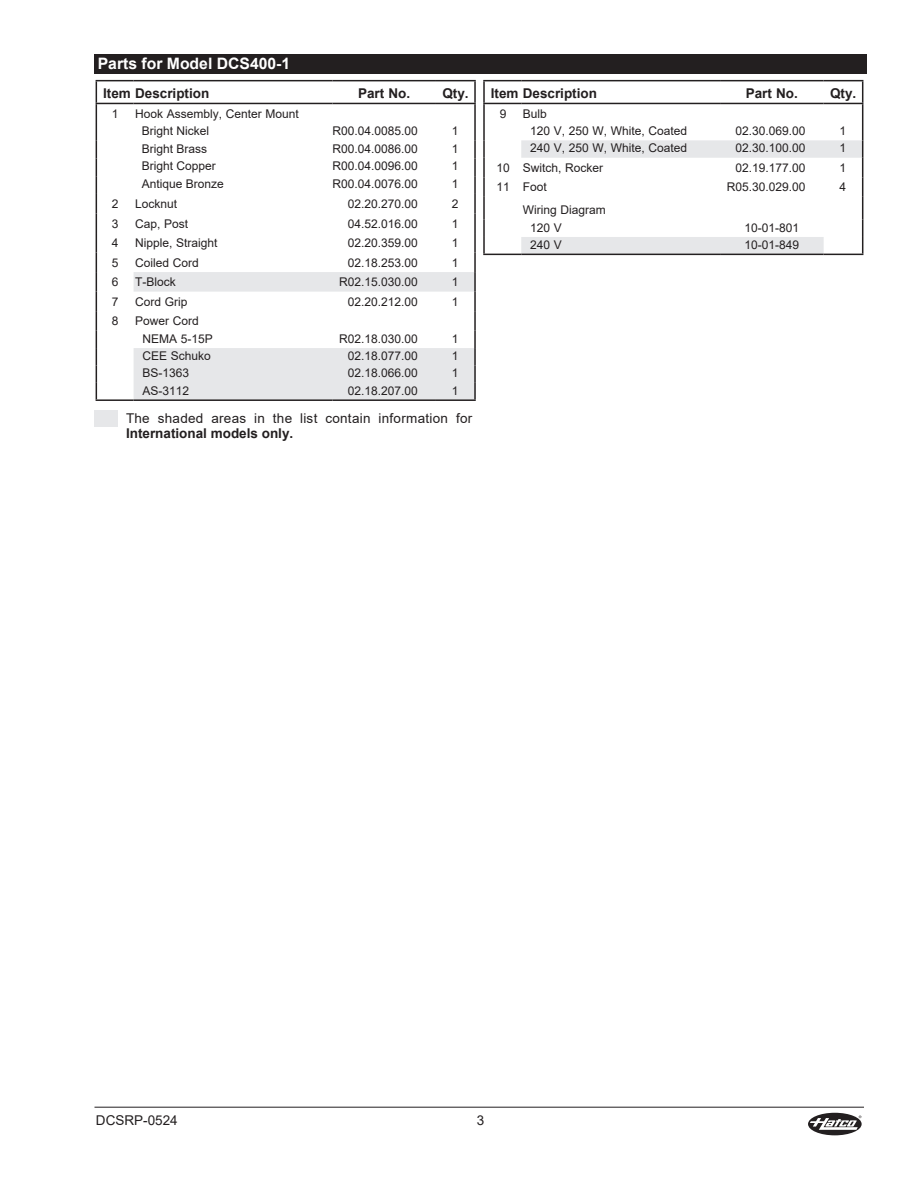
<style>
.page{position:relative;width:918px;height:1188px;background:#fff}
.page>*{position:absolute;margin:0;border:0;box-sizing:border-box;transform-origin:0 0}
.Heading2_Parts{font:700 15.75px "Arial";color:#fff}
.Body{font:13.5px/15px "Arial";letter-spacing:.02em;color:#231f20}
.t1{font:700 13.5px "Arial";color:#231f20}
.Body-2{font:13.5px "Arial";color:#231f20}
.Parts_List_Body{font:12px "Arial";color:#231f20}
.s1{font-weight:700}
</style>
<div class="page">
<hr style="left:94px;top:1107px;width:770px;height:1px;background:#231f20">
<svg style="left:808px;top:1113px;width:54px;height:22px"></svg>
<svg style="left:134px;top:272px;width:340px;height:127px;fill:#e6e7e9"></svg>
<hr style="left:96px;top:103px;width:38px;height:1px;background:#231f20">
<hr style="left:134px;top:103px;width:198px;height:1px;background:#231f20">
<hr style="left:332px;top:103px;width:104px;height:1px;background:#231f20">
<hr style="left:436px;top:103px;width:40px;height:1px;background:#231f20">
<hr style="left:96px;top:80px;width:38px;height:1px;background:#231f20">
<hr style="left:134px;top:80px;width:198px;height:1px;background:#231f20">
<hr style="left:332px;top:80px;width:104px;height:1px;background:#231f20">
<hr style="left:436px;top:80px;width:40px;height:1px;background:#231f20">
<hr style="left:474px;top:81px;width:2px;height:22px;background:#231f20">
<svg style="left:474px;top:104px;width:2px;height:109px"></svg>
<hr style="left:474px;top:213px;width:2px;height:20px;background:#231f20">
<hr style="left:474px;top:233px;width:2px;height:20px;background:#231f20">
<svg style="left:474px;top:253px;width:2px;height:19px"></svg>
<hr style="left:474px;top:272px;width:2px;height:20px;background:#231f20">
<svg style="left:474px;top:292px;width:2px;height:19px"></svg>
<hr style="left:474px;top:311px;width:2px;height:20px;background:#231f20">
<svg style="left:96px;top:81px;width:1px;height:318px"></svg>
<svg style="left:474px;top:331px;width:2px;height:68px"></svg>
<hr style="left:96px;top:399px;width:38px;height:2px;background:#231f20">
<hr style="left:134px;top:399px;width:198px;height:2px;background:#231f20">
<hr style="left:332px;top:399px;width:104px;height:2px;background:#231f20">
<hr style="left:436px;top:399px;width:40px;height:2px;background:#231f20">
<hr style="left:483px;top:103px;width:38px;height:1px;background:#231f20">
<hr style="left:483px;top:80px;width:38px;height:1px;background:#231f20">
<hr style="left:483px;top:81px;width:2px;height:22px;background:#231f20">
<hr style="left:521px;top:80px;width:199px;height:1px;background:#231f20">
<hr style="left:720px;top:80px;width:104px;height:1px;background:#231f20">
<hr style="left:824px;top:80px;width:39px;height:1px;background:#231f20">
<svg style="left:483px;top:104px;width:2px;height:73px"></svg>
<hr style="left:483px;top:177px;width:2px;height:20px;background:#231f20">
<hr style="left:483px;top:197px;width:2px;height:23px;background:#231f20">
<svg style="left:483px;top:220px;width:2px;height:34px"></svg>
<svg style="left:521px;top:81px;width:342px;height:173px"></svg>
<hr style="left:483px;top:254px;width:38px;height:1px;background:#231f20">
<hr style="left:521px;top:254px;width:199px;height:1px;background:#231f20">
<hr style="left:720px;top:254px;width:104px;height:1px;background:#231f20">
<hr style="left:824px;top:254px;width:39px;height:1px;background:#231f20">
<div style="left:94px;top:54px;width:773px;height:20px;background:#231f20"></div>
<div style="left:94px;top:411px;width:24px;height:16px;background:#e6e7e9"></div>
<p class="Heading2_Parts" style="left:98px;top:52px;width:194px">Parts for Model DCS400-1</p>
<p class="t1" style="left:103px;top:84px;width:108px">Item Description</p>
<p class="t1" style="left:358px;top:84px;width:54px">Part No.</p>
<p class="t1" style="left:442px;top:84px;width:28px">Qty.</p>
<p class="Parts_List_Body" style="left:112px;top:105px;width:8px">1</p>
<p class="Parts_List_Body" style="left:135px;top:105px;width:165px">Hook Assembly, Center Mount</p>
<p class="Parts_List_Body" style="left:142px;top:122px;width:69px">Bright Nickel</p>
<p class="Parts_List_Body" style="left:333px;top:122px;width:87px">R00.04.0085.00</p>
<p class="Parts_List_Body" style="left:452px;top:122px;width:8px">1</p>
<p class="Parts_List_Body" style="left:142px;top:140px;width:67px">Bright Brass</p>
<p class="Parts_List_Body" style="left:333px;top:140px;width:87px">R00.04.0086.00</p>
<p class="Parts_List_Body" style="left:452px;top:140px;width:8px">1</p>
<p class="Parts_List_Body" style="left:142px;top:158px;width:76px">Bright Copper</p>
<p class="Parts_List_Body" style="left:333px;top:158px;width:87px">R00.04.0096.00</p>
<p class="Parts_List_Body" style="left:452px;top:158px;width:8px">1</p>
<p class="Parts_List_Body" style="left:142px;top:176px;width:84px">Antique Bronze</p>
<p class="Parts_List_Body" style="left:333px;top:176px;width:87px">R00.04.0076.00</p>
<p class="Parts_List_Body" style="left:452px;top:176px;width:8px">1</p>
<p class="Parts_List_Body" style="left:112px;top:196px;width:8px">2</p>
<p class="Parts_List_Body" style="left:135px;top:196px;width:44px">Locknut</p>
<p class="Parts_List_Body" style="left:348px;top:196px;width:72px">02.20.270.00</p>
<p class="Parts_List_Body" style="left:452px;top:196px;width:8px">2</p>
<p class="Parts_List_Body" style="left:112px;top:215px;width:8px">3</p>
<p class="Parts_List_Body" style="left:135px;top:215px;width:55px">Cap, Post</p>
<p class="Parts_List_Body" style="left:348px;top:215px;width:72px">04.52.016.00</p>
<p class="Parts_List_Body" style="left:452px;top:215px;width:8px">1</p>
<p class="Parts_List_Body" style="left:112px;top:235px;width:8px">4</p>
<p class="Parts_List_Body" style="left:135px;top:235px;width:84px">Nipple, Straight</p>
<p class="Parts_List_Body" style="left:348px;top:235px;width:72px">02.20.359.00</p>
<p class="Parts_List_Body" style="left:452px;top:235px;width:8px">1</p>
<p class="Parts_List_Body" style="left:112px;top:254px;width:8px">5</p>
<p class="Parts_List_Body" style="left:135px;top:254px;width:65px">Coiled Cord</p>
<p class="Parts_List_Body" style="left:348px;top:254px;width:72px">02.18.253.00</p>
<p class="Parts_List_Body" style="left:452px;top:254px;width:8px">1</p>
<p class="Parts_List_Body" style="left:112px;top:274px;width:8px">6</p>
<p class="Parts_List_Body" style="left:135px;top:274px;width:42px">T-Block</p>
<p class="Parts_List_Body" style="left:339px;top:274px;width:80px">R02.15.030.00</p>
<p class="Parts_List_Body" style="left:452px;top:274px;width:8px">1</p>
<p class="Parts_List_Body" style="left:112px;top:293px;width:8px">7</p>
<p class="Parts_List_Body" style="left:135px;top:293px;width:54px">Cord Grip</p>
<p class="Parts_List_Body" style="left:348px;top:293px;width:72px">02.20.212.00</p>
<p class="Parts_List_Body" style="left:452px;top:293px;width:8px">1</p>
<p class="Parts_List_Body" style="left:112px;top:313px;width:8px">8</p>
<p class="Parts_List_Body" style="left:135px;top:313px;width:65px">Power Cord</p>
<p class="Parts_List_Body" style="left:142px;top:330px;width:72px">NEMA 5-15P</p>
<p class="Parts_List_Body" style="left:339px;top:330px;width:80px">R02.18.030.00</p>
<p class="Parts_List_Body" style="left:452px;top:330px;width:8px">1</p>
<p class="Parts_List_Body" style="left:142px;top:348px;width:70px">CEE Schuko</p>
<p class="Parts_List_Body" style="left:348px;top:348px;width:72px">02.18.077.00</p>
<p class="Parts_List_Body" style="left:452px;top:348px;width:8px">1</p>
<p class="Parts_List_Body" style="left:142px;top:365px;width:48px">BS-1363</p>
<p class="Parts_List_Body" style="left:348px;top:365px;width:72px">02.18.066.00</p>
<p class="Parts_List_Body" style="left:452px;top:365px;width:8px">1</p>
<p class="Parts_List_Body" style="left:142px;top:382px;width:48px">AS-3112</p>
<p class="Parts_List_Body" style="left:348px;top:382px;width:72px">02.18.207.00</p>
<p class="Parts_List_Body" style="left:452px;top:382px;width:8px">1</p>
<p class="Body" style="left:126px;top:410px;width:348px">The shaded areas in the list contain information for<br><span class="s1">International models only.</span></p>
<p class="t1" style="left:491px;top:84px;width:108px">Item Description</p>
<p class="t1" style="left:746px;top:84px;width:54px">Part No.</p>
<p class="t1" style="left:830px;top:84px;width:28px">Qty.</p>
<p class="Parts_List_Body" style="left:500px;top:105px;width:8px">9</p>
<p class="Parts_List_Body" style="left:523px;top:105px;width:26px">Bulb</p>
<p class="Parts_List_Body" style="left:530px;top:122px;width:159px">120 V, 250 W, White, Coated</p>
<p class="Parts_List_Body" style="left:736px;top:122px;width:72px">02.30.069.00</p>
<p class="Parts_List_Body" style="left:839px;top:122px;width:8px">1</p>
<p class="Parts_List_Body" style="left:530px;top:140px;width:159px">240 V, 250 W, White, Coated</p>
<p class="Parts_List_Body" style="left:736px;top:140px;width:72px">02.30.100.00</p>
<p class="Parts_List_Body" style="left:839px;top:140px;width:8px">1</p>
<p class="Parts_List_Body" style="left:496px;top:159px;width:15px">10</p>
<p class="Parts_List_Body" style="left:523px;top:159px;width:82px">Switch, Rocker</p>
<p class="Parts_List_Body" style="left:736px;top:159px;width:72px">02.19.177.00</p>
<p class="Parts_List_Body" style="left:839px;top:159px;width:8px">1</p>
<p class="Parts_List_Body" style="left:496px;top:179px;width:15px">11</p>
<p class="Parts_List_Body" style="left:523px;top:179px;width:26px">Foot</p>
<p class="Parts_List_Body" style="left:727px;top:179px;width:80px">R05.30.029.00</p>
<p class="Parts_List_Body" style="left:839px;top:179px;width:8px">4</p>
<p class="Parts_List_Body" style="left:523px;top:202px;width:85px">Wiring Diagram</p>
<p class="Parts_List_Body" style="left:530px;top:219px;width:33px">120 V</p>
<p class="Parts_List_Body" style="left:745px;top:219px;width:56px">10-01-801</p>
<p class="Parts_List_Body" style="left:530px;top:236px;width:33px">240 V</p>
<p class="Parts_List_Body" style="left:745px;top:236px;width:56px">10-01-849</p>
<p class="Body-2" style="left:96px;top:1110px;width:83px">DCSRP-0524</p>
<p class="Body" style="left:477px;top:1112px;width:9px">3</p>
</div>
